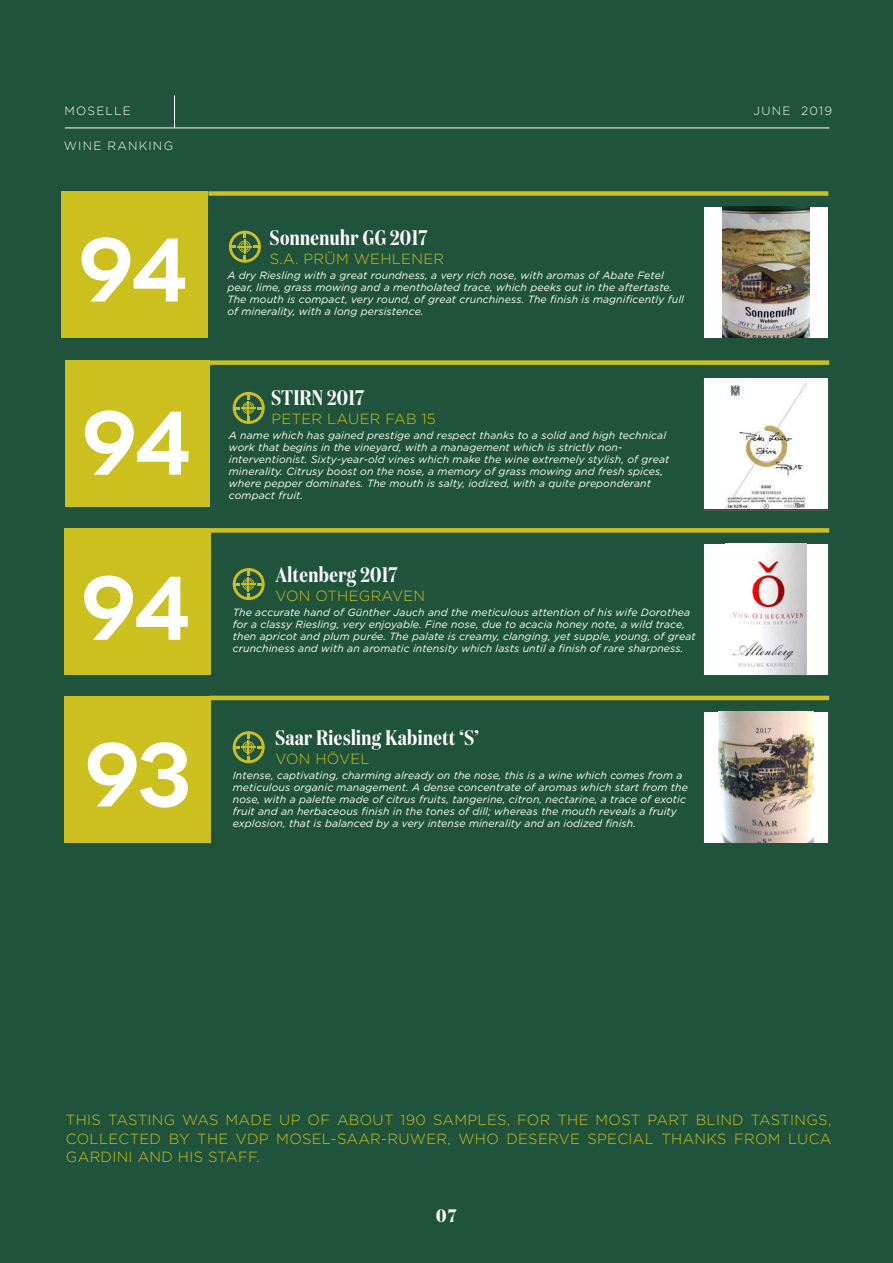
<style>
.page{position:relative;width:893px;height:1263px;background:#20533b}
.page>*{position:absolute;margin:0;border:0;box-sizing:border-box;transform-origin:0 0}
.t1{font:600 90px "Novecentowide";letter-spacing:-.04em;color:#fff}
.t2{font:600 21px "Domaine Disp Cond";letter-spacing:.02em;color:#fff}
.t3{font:700 18px "Domaine Disp Cond";color:#fff}
.t4{font:300 14.7px/18.9px "Gotham";letter-spacing:.02em;color:#cbc01e;text-align:justify}
.t5{font:300 12px "Gotham";letter-spacing:.1em;color:#fff}
.t6{font:italic 10.5px/12px "Gotham";letter-spacing:.01em;color:#fff}
</style>
<div class="page">
<div style="left:65px;top:360px;width:144px;height:147px;background:#cbc01e"></div>
<div style="left:209px;top:360px;width:620px;height:5px;background:#cbc01e"></div>
<div style="left:64px;top:528px;width:147px;height:147px;background:#cbc01e"></div>
<div style="left:209px;top:528px;width:620px;height:5px;background:#cbc01e"></div>
<div style="left:64px;top:696px;width:147px;height:147px;background:#cbc01e"></div>
<hr style="left:209px;top:696px;width:620px;height:4px;background:#cbc01e">
<svg style="left:233px;top:731px;width:32px;height:32px"></svg>
<div style="left:244px;top:743px;width:8px;height:8px;border:1px solid #cbc01e;border-radius:50%"></div>
<div style="left:243px;top:741px;width:11px;height:12px;border:1px solid #cbc01e;border-radius:50%"></div>
<svg style="left:233px;top:392px;width:32px;height:32px"></svg>
<div style="left:244px;top:404px;width:8px;height:8px;border:1px solid #cbc01e;border-radius:50%"></div>
<div style="left:243px;top:402px;width:11px;height:12px;border:1px solid #cbc01e;border-radius:50%"></div>
<svg style="left:233px;top:568px;width:32px;height:32px"></svg>
<div style="left:244px;top:580px;width:8px;height:8px;border:1px solid #cbc01e;border-radius:50%"></div>
<div style="left:243px;top:578px;width:11px;height:12px;border:1px solid #cbc01e;border-radius:50%"></div>
<div style="left:704px;top:378px;width:124px;height:131px;background:#fff"></div>
<img style="left:725px;top:383px;width:81px;height:126px">
<div style="left:704px;top:544px;width:124px;height:130px;background:#fff"></div>
<img style="left:732px;top:544px;width:74px;height:130px">
<div style="left:704px;top:712px;width:124px;height:131px;background:#fff"></div>
<img style="left:718px;top:712px;width:96px;height:131px">
<hr style="left:65px;top:128px;width:764px;height:1px;background:#fff">
<hr style="left:174px;top:95px;width:1px;height:33px;background:#fff">
<div style="left:61px;top:191px;width:147px;height:147px;background:#cbc01e"></div>
<div style="left:208px;top:191px;width:620px;height:5px;background:#cbc01e"></div>
<svg style="left:229px;top:231px;width:32px;height:32px"></svg>
<div style="left:241px;top:243px;width:8px;height:8px;border:1px solid #cbc01e;border-radius:50%"></div>
<div style="left:239px;top:241px;width:11px;height:11px;border:1px solid #cbc01e;border-radius:50%"></div>
<div style="left:704px;top:207px;width:123px;height:131px;background:#fff"></div>
<img style="left:722px;top:207px;width:87px;height:131px">
<p class="t5" style="left:65px;top:103px;width:68px">MOSELLE</p>
<p class="t5" style="left:754px;top:103px;width:80px">JUNE 2019</p>
<p class="t5" style="left:64px;top:139px;width:111px">WINE RANKING</p>
<p class="t1" style="left:79px;top:215px;width:111px">94</p>
<p class="t1" style="left:83px;top:388px;width:111px">94</p>
<p class="t1" style="left:82px;top:553px;width:111px">94</p>
<p class="t1" style="left:86px;top:720px;width:107px">93</p>
<p class="t2" style="left:270px;top:226px;width:160px">Sonnenuhr GG 2017</p>
<p class="t4" style="left:270px;top:249px;width:176px">S.A. PRÜM WEHLENER</p>
<p class="t6" style="left:227px;top:269px;width:458px">A dry Riesling with a great roundness, a very rich nose, with aromas of Abate Fetel pear, lime, grass mowing and a mentholated trace, which peeks out in the aftertaste.<br>The mouth is compact, very round, of great crunchiness. The finish is magnificently full</p>
<p class="t6" style="left:227px;top:305px;width:198px">of minerality, with a long persistence.</p>
<p class="t2" style="left:271px;top:385px;width:95px">STIRN 2017</p>
<p class="t4" style="left:271px;top:408px;width:166px">PETER LAUER FAB 15</p>
<p class="t6" style="left:229px;top:429px;width:442px">A name which has gained prestige and respect thanks to a solid and high technical work that begins in the vineyard, with a management which is strictly non&shy;interventionist. Sixty-year-old vines which make the wine extremely stylish, of great minerality. Citrusy boost on the nose, a memory of grass mowing and fresh spices, where pepper dominates. The mouth is salty, iodized, with a quite preponderant compact fruit.</p>
<p class="t2" style="left:275px;top:562px;width:124px">Altenberg 2017</p>
<p class="t4" style="left:275px;top:586px;width:151px">VON OTHEGRAVEN</p>
<p class="t6" style="left:233px;top:606px;width:464px">The accurate hand of Günther Jauch and the meticulous attention of his wife Dorothea for a classy Riesling, very enjoyable. Fine nose, due to acacia honey note, a wild trace, then apricot and plum purée. The palate is creamy, clanging, yet supple, young, of great crunchiness and with an aromatic intensity which lasts until a finish of rare sharpness.</p>
<p class="t2" style="left:275px;top:725px;width:205px">Saar Riesling Kabinett ‘S’</p>
<p class="t4" style="left:275px;top:748px;width:96px">VON HÖVEL</p>
<p class="t6" style="left:233px;top:769px;width:457px">Intense, captivating, charming already on the nose, this is a wine which comes from a meticulous organic management. A dense concentrate of aromas which start from the nose, with a palette made of citrus fruits, tangerine, citron, nectarine, a trace of exotic fruit and an herbaceous finish in the tones of dill; whereas the mouth reveals a fruity explosion, that is balanced by a very intense minerality and an iodized finish.</p>
<p class="t4" style="left:66px;top:1109px;width:767px">THIS TASTING WAS MADE UP OF ABOUT 190 SAMPLES, FOR THE MOST PART BLIND TASTINGS, COLLECTED BY THE VDP MOSEL-SAAR-RUWER, WHO DESERVE SPECIAL THANKS FROM LUCA GARDINI AND HIS STAFF.</p>
<p class="t3" style="left:436px;top:1204px;width:22px">07</p>
</div>
